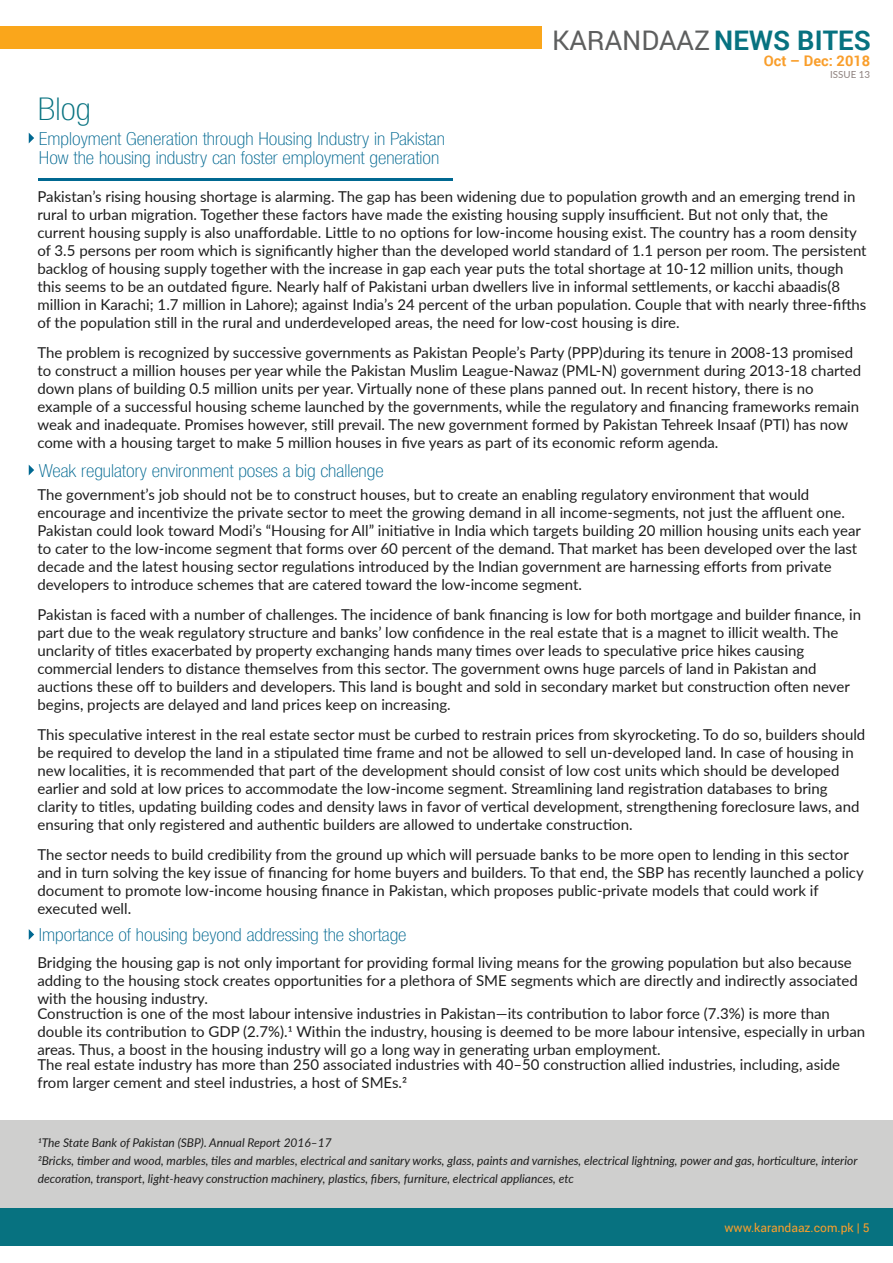
<style>
.page{position:relative;width:893px;height:1263px;background:#fff}
.page>*{position:absolute;margin:0;border:0;box-sizing:border-box;transform-origin:0 0}
.t1{font:100 condensed 31.5px "Helvetica Neue LT Std";color:#077280;scale:1.12 1}
.t2{font:27px "Roboto";color:#5e5f5f}
.t3{font:100 condensed 18px/19.6px "Helvetica Neue LT Std";color:#006891;scale:1.12 1}
.t4{font:15px/18px "Lato";color:#1e1e1e}
.t5{font:700 14.7px "Roboto";color:#f99e2b}
.t6{font:italic 12px/18px "Lato";color:#1e1e1e}
.t7{font:12px "Roboto";color:#f99e2b}
.t8{font:9.75px "Lato";color:#8e817e}
.s1{font-weight:700;color:#077280}
</style>
<div class="page">
<div style="left:1px;top:1120px;width:892px;height:90px;background:#cfcfce"></div>
<div style="left:0;top:27px;width:541px;height:22px;background:#faa61b"></div>
<hr style="left:39px;top:178px;width:414px;height:2px;background:#006891">
<svg style="left:29px;top:133px;width:5px;height:10px"></svg>
<svg style="left:29px;top:465px;width:5px;height:10px"></svg>
<svg style="left:29px;top:929px;width:5px;height:11px"></svg>
<div style="left:0;top:1208px;width:893px;height:38px;background:#077280"></div>
<h1 class="t1" style="left:38px;top:91px;width:49px">Blog</h1>
<p class="t3" style="left:39px;top:128px;width:364px">Employment Generation through Housing Industry in Pakistan<br>How the housing industry can foster employment generation</p>
<h2 class="t2" style="left:552px;top:21px;width:320px">KARANDAAZ <span class="s1">NEWS BITES</span></h2>
<p class="t5" style="left:764px;top:50px;width:108px">Oct – Dec: 2018</p>
<p class="t8" style="left:830px;top:68px;width:41px">ISSUE 13</p>
<p class="t4" style="left:37px;top:186px;width:831px">Pakistan’s rising housing shortage is alarming. The gap has been widening due to population growth and an emerging trend in rural to urban migration. Together these factors have made the existing housing supply insufficient. But not only that, the current housing supply is also unaffordable. Little to no options for low-income housing exist. The country has a room density of 3.5 persons per room which is significantly higher than the developed world standard of 1.1 person per room. The persistent backlog of housing supply together with the increase in gap each year puts the total shortage at 10-12 million units, though this seems to be an outdated figure. Nearly half of Pakistani urban dwellers live in informal settlements, or kacchi abaadis(8 million in Karachi; 1.7 million in Lahore); against India’s 24 percent of the urban population. Couple that with nearly three-fifths of the population still in the rural and underdeveloped areas, the need for low-cost housing is dire.</p>
<p class="t4" style="left:37px;top:342px;width:825px">The problem is recognized by successive governments as Pakistan People’s Party (PPP)during its tenure in 2008-13 promised to construct a million houses per year while the Pakistan Muslim League-Nawaz (PML-N) government during 2013-18 charted down plans of building 0.5 million units per year. Virtually none of these plans panned out. In recent history, there is no example of a successful housing scheme launched by the governments, while the regulatory and financing frameworks remain weak and inadequate. Promises however, still prevail. The new government formed by Pakistan Tehreek Insaaf (PTI) has now come with a housing target to make 5 million houses in five years as part of its economic reform agenda.</p>
<p class="t4" style="left:37px;top:485px;width:825px">The government’s job should not be to construct houses, but to create an enabling regulatory environment that would encourage and incentivize the private sector to meet the growing demand in all income-segments, not just the affluent one.<br>Pakistan could look toward Modi’s “Housing for All” initiative in India which targets building 20 million housing units each year to cater to the low-income segment that forms over 60 percent of the demand. That market has been developed over the last decade and the latest housing sector regulations introduced by the Indian government are harnessing efforts from private developers to introduce schemes that are catered toward the low-income segment.</p>
<p class="t4" style="left:37px;top:605px;width:825px">Pakistan is faced with a number of challenges. The incidence of bank financing is low for both mortgage and builder finance, in part due to the weak regulatory structure and banks’ low confidence in the real estate that is a magnet to illicit wealth. The unclarity of titles exacerbated by property exchanging hands many times over leads to speculative price hikes causing commercial lenders to distance themselves from this sector. The government owns huge parcels of land in Pakistan and auctions these off to builders and developers. This land is bought and sold in secondary market but construction often never begins, projects are delayed and land prices keep on increasing.</p>
<p class="t4" style="left:37px;top:725px;width:829px">This speculative interest in the real estate sector must be curbed to restrain prices from skyrocketing. To do so, builders should be required to develop the land in a stipulated time frame and not be allowed to sell un-developed land. In case of housing in new localities, it is recommended that part of the development should consist of low cost units which should be developed earlier and sold at low prices to accommodate the low-income segment. Streamlining land registration databases to bring clarity to titles, updating building codes and density laws in favor of vertical development, strengthening foreclosure laws, and ensuring that only registered and authentic builders are allowed to undertake construction.</p>
<p class="t4" style="left:37px;top:845px;width:828px">The sector needs to build credibility from the ground up which will persuade banks to be more open to lending in this sector and in turn solving the key issue of financing for home buyers and builders. To that end, the SBP has recently launched a policy document to promote low-income housing finance in Pakistan, which proposes public-private models that could work if executed well.</p>
<p class="t3" style="left:39px;top:461px;width:309px">Weak regulatory environment poses a big challenge</p>
<p class="t3" style="left:39px;top:925px;width:330px">Importance of housing beyond addressing the shortage</p>
<p class="t4" style="left:37px;top:953px;width:822px">Bridging the housing gap is not only important for providing formal living means for the growing population but also because adding to the housing stock creates opportunities for a plethora of SME segments which are directly and indirectly associated with the housing industry.</p>
<p class="t4" style="left:37px;top:1004px;width:829px">Construction is one of the most labour intensive industries in Pakistan—its contribution to labor force (7.3%) is more than double its contribution to GDP (2.7%).1 Within the industry, housing is deemed to be more labour intensive, especially in urban areas. Thus, a boost in the housing industry will go a long way in generating urban employment.</p>
<p class="t4" style="left:37px;top:1055px;width:804px">The real estate industry has more than 250 associated industries with 40–50 construction allied industries, including, aside from larger cement and steel industries, a host of SMEs.2</p>
<p class="t6" style="left:38px;top:1133px;width:821px">1The State Bank of Pakistan (SBP). Annual Report 2016–17<br>2Bricks, timber and wood, marbles, tiles and marbles, electrical and sanitary works, glass, paints and varnishes, electrical lightning, power and gas, horticulture, interior decoration, transport, light-heavy construction machinery, plastics, fibers, furniture, electrical appliances, etc</p>
<p class="t7" style="left:724px;top:1219px;width:146px">www.karandaaz.com.pk | 5</p>
</div>
